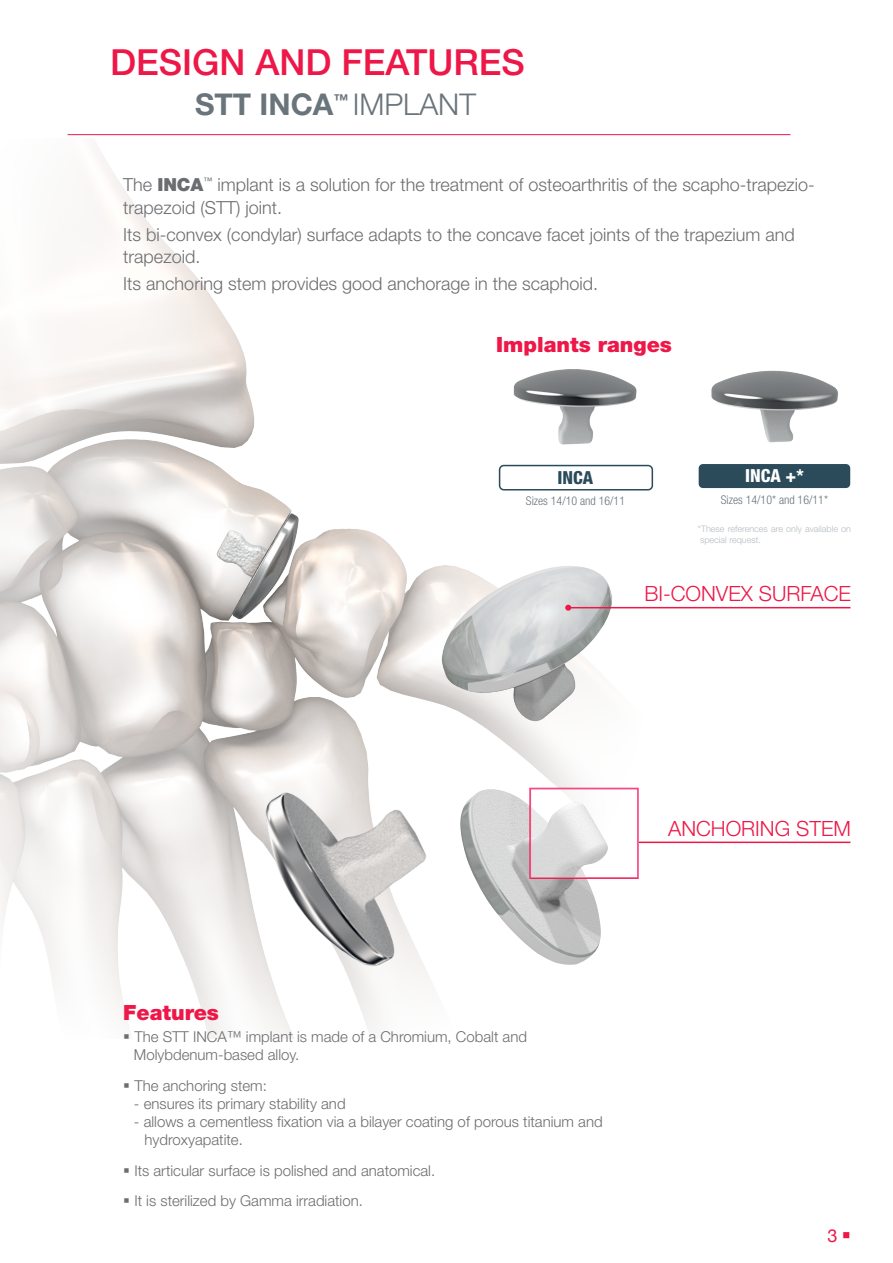
<style>
.page{position:relative;width:893px;height:1263px;background:#fff}
.page>*{position:absolute;margin:0;border:0;box-sizing:border-box;transform-origin:0 0}
.t1{font:500 36px "Helvetica Neue LT Pro";color:#ed1748}
.t2{font:700 30px "Helvetica Neue LT Pro";color:#6a747b}
.t3{font:300 21px "Helvetica Neue LT Pro";color:#ed1748}
.Body_tableau{font:900 21px "Helvetica Neue LT Pro";color:#ed1748}
.Body_tableau-2{font:300 18px/22.5px "Helvetica Neue LT Pro";color:#6c6d70}
.t4{font:800 condensed 18px "Helvetica Neue LT Pro";color:#fff}
.t5{font:800 condensed 18px "Helvetica Neue LT Pro";color:#2b4b5b}
.t6{font:18px "Helvetica Neue";color:#ed1748}
.Body_tableau-3{font:300 15px/18px "Helvetica Neue LT Pro";color:#6c6d70}
.Body_tableau-4{font:300 condensed 12px "Helvetica Neue LT Pro";color:#6a747b}
.t7{font:300 9px/10.8px "Helvetica Neue LT Pro";color:#b5bcc2}
.s1{font-weight:300}
.s2{font-weight:900}
</style>
<div class="page">
<img style="left:0;top:148px;width:689px;height:890px">
<hr style="left:68px;top:134px;width:722px;height:1px;background:#ed1748">
<img style="left:442px;top:566px;width:171px;height:157px">
<img style="left:458px;top:789px;width:152px;height:176px">
<img style="left:264px;top:778px;width:165px;height:200px">
<div style="left:529px;top:788px;width:110px;height:91px;border:2px solid #ed1748"></div>
<svg style="left:530px;top:788px;width:108px;height:90px"></svg>
<hr style="left:568px;top:607px;width:282px;height:1px;background:#ed1748">
<svg style="left:565px;top:605px;width:6px;height:6px"></svg>
<hr style="left:639px;top:841px;width:211px;height:2px;background:#ed1748">
<img style="left:511px;top:365px;width:129px;height:83px">
<div style="left:499px;top:465px;width:154px;height:25px;border:2px solid #2b4b5b;border-radius:4px"></div>
<img style="left:711px;top:370px;width:127px;height:73px">
<div style="left:699px;top:464px;width:151px;height:24px;background:#2b4b5b;border-radius:4px"></div>
<p class="t1" style="left:110px;top:41px;width:416px">DESIGN AND FEATURES</p>
<p class="t2" style="left:195px;top:86px;width:282px">STT INCA<sup>™</sup> <span class="s1">IMPLANT</span></p>
<p class="Body_tableau-2" style="left:123px;top:173px;width:693px">The <span class="s2">INCA</span><sup>™</sup> implant is a solution for the treatment of osteoarthritis of the scapho-trapezio&shy;trapezoid (STT) joint.</p>
<p class="Body_tableau-2" style="left:123px;top:223px;width:673px">Its bi-convex (condylar) surface adapts to the concave facet joints of the trapezium and trapezoid.</p>
<p class="Body_tableau-2" style="left:123px;top:272px;width:476px">Its anchoring stem provides good anchorage in the scaphoid.</p>
<p class="Body_tableau" style="left:496px;top:332px;width:177px">Implants ranges</p>
<p class="t5" style="left:557px;top:466px;width:37px">INCA</p>
<p class="Body_tableau-4" style="left:526px;top:494px;width:101px">Sizes 14/10 and 16/11</p>
<p class="t4" style="left:745px;top:465px;width:60px">INCA +*</p>
<p class="Body_tableau-4" style="left:721px;top:493px;width:109px">Sizes 14/10* and 16/11*</p>
<p class="t7" style="left:698px;top:523px;width:155px">*These references are only available on special request.</p>
<p class="t3" style="left:644px;top:581px;width:208px">BI-CONVEX SURFACE</p>
<p class="t3" style="left:668px;top:816px;width:184px">ANCHORING STEM</p>
<p class="Body_tableau" style="left:123px;top:1000px;width:97px">Features</p>
<p class="Body_tableau-3" style="left:134px;top:1027px;width:395px;text-indent:-11px">▪ The STT INCA™ implant is made of a Chromium, Cobalt and<br>Molybdenum-based alloy.</p>
<p class="Body_tableau-3" style="left:123px;top:1076px;width:145px">▪ The anchoring stem:</p>
<p class="Body_tableau-3" style="left:134px;top:1094px;width:213px">- ensures its primary stability and</p>
<p class="Body_tableau-3" style="left:145px;top:1112px;width:460px;text-indent:-11px">- allows a cementless fixation via a bilayer coating of porous titanium and hydroxyapatite.</p>
<p class="Body_tableau-3" style="left:123px;top:1161px;width:313px">▪ Its articular surface is polished and anatomical.</p>
<p class="Body_tableau-3" style="left:123px;top:1192px;width:241px">▪ It is sterilized by Gamma irradiation.</p>
<p class="t6" style="left:828px;top:1225px;width:24px">3 ■</p>
</div>
